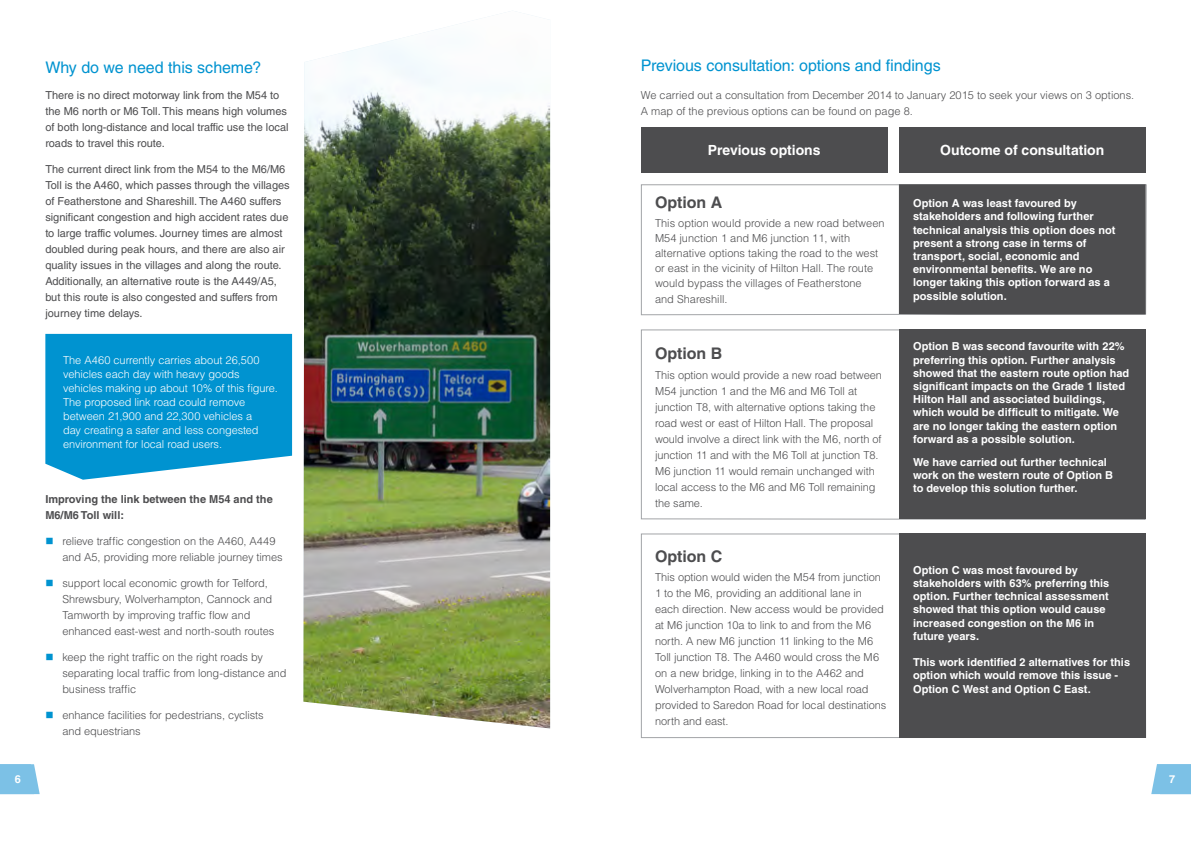
<style>
.page{position:relative;width:1191px;height:842px;background:#fff}
.page>*{position:absolute;margin:0;border:0;box-sizing:border-box;transform-origin:0 0}
.t1{font:16px "Helvetica LT Std";letter-spacing:-.005em;color:#0093d0}
.t2{font:700 16px "Helvetica LT Std";letter-spacing:-.005em;color:#4d4d4f}
.t3{font:700 14px "Helvetica LT Std";letter-spacing:-.005em;color:#fff}
.t4{font:300 11px/16px "Helvetica LT Std";letter-spacing:-.005em;color:#4d4d4f}
.t5{font:700 11px/13.2px "Helvetica LT Std";color:#fff}
.t6{font:11px/16px "Helvetica LT Std";color:#4d4d4f}
.t7{font:300 11px/14px "Helvetica LT Std";letter-spacing:-.01em;color:#fff}
.t8{font:700 11px/16px "Helvetica LT Std";color:#4d4d4f}
</style>
<div class="page">
<img style="left:303px;top:23px;width:247px;height:705px">
<svg style="left:640px;top:533px;width:506px;height:205px"></svg>
<svg style="left:640px;top:329px;width:506px;height:191px"></svg>
<svg style="left:640px;top:184px;width:507px;height:132px"></svg>
<div style="left:899px;top:184px;width:246px;height:130px;background:#4d4d4f"></div>
<div style="left:899px;top:329px;width:246px;height:190px;background:#4d4d4f"></div>
<div style="left:899px;top:533px;width:246px;height:205px;background:#4d4d4f"></div>
<div style="left:899px;top:128px;width:246px;height:45px;background:#4d4d4f"></div>
<div style="left:641px;top:128px;width:246px;height:45px;background:#4d4d4f"></div>
<svg style="left:45px;top:334px;width:247px;height:146px;background:#149bd3"></svg>
<svg style="left:1151px;top:764px;width:40px;height:30px"></svg>
<svg style="left:0;top:764px;width:40px;height:30px"></svg>
<h1 class="t1" style="left:45px;top:58px;width:217px">Why do we need this scheme?</h1>
<p class="t6" style="left:45px;top:87px;width:245px">There is no direct motorway link from the M54 to the M6 north or M6 Toll. This means high volumes of both long-distance and local traffic use the local roads to travel this route.</p>
<p class="t6" style="left:45px;top:161px;width:246px">The current direct link from the M54 to the M6/M6<br>Toll is the A460, which passes through the villages of Featherstone and Shareshill. The A460 suffers significant congestion and high accident rates due to large traffic volumes. Journey times are almost doubled during peak hours, and there are also air quality issues in the villages and along the route.<br>Additionally, an alternative route is the A449/A5, but this route is also congested and suffers from journey time delays.</p>
<p class="t7" style="left:63px;top:353px;width:216px">The A460 currently carries about 26,500 vehicles each day with heavy goods vehicles making up about 10% of this figure.<br>The proposed link road could remove between 21,900 and 22,300 vehicles a<br>day creating a safer and less congested environment for local road users.</p>
<p class="t8" style="left:45px;top:491px;width:229px">Improving the link between the M54 and the<br>M6/M6 Toll will:</p>
<p class="t4" style="left:62px;top:533px;width:222px">relieve traffic congestion on the A460, A449 and A5, providing more reliable journey times</p>
<p class="t4" style="left:62px;top:575px;width:213px">support local economic growth for Telford, Shrewsbury, Wolverhampton, Cannock and Tamworth by improving traffic flow and enhanced east-west and north-south routes</p>
<p class="t4" style="left:62px;top:649px;width:226px">keep the right traffic on the right roads by separating local traffic from long-distance and business traffic</p>
<p class="t4" style="left:62px;top:707px;width:203px">enhance facilities for pedestrians, cyclists and equestrians</p>
<h1 class="t1" style="left:641px;top:56px;width:301px">Previous consultation: options and findings</h1>
<p class="t4" style="left:641px;top:87px;width:495px">We carried out a consultation from December 2014 to January 2015 to seek your views on 3 options.<br>A map of the previous options can be found on page 8.</p>
<p class="t3" style="left:708px;top:142px;width:114px">Previous options</p>
<p class="t3" style="left:940px;top:142px;width:165px">Outcome of consultation</p>
<h1 class="t2" style="left:655px;top:193px;width:69px">Option A</h1>
<p class="t4" style="left:655px;top:216px;width:231px;line-height:15px">This option would provide a new road between M54 junction 1 and M6 junction 11, with alternative options taking the road to the west or east in the vicinity of Hilton Hall. The route would bypass the villages of Featherstone</p>
<p class="t4" style="left:655px;top:291px;width:74px">and Shareshill.</p>
<h1 class="t2" style="left:655px;top:343px;width:69px">Option B</h1>
<p class="t4" style="left:655px;top:367px;width:228px">This option would provide a new road between M54 junction 1 and the M6 and M6 Toll at junction T8, with alternative options taking the road west or east of Hilton Hall. The proposal would involve a direct link with the M6, north of junction 11 and with the M6 Toll at junction T8.<br>M6 junction 11 would remain unchanged with local access to the M6 and M6 Toll remaining the same.</p>
<h1 class="t2" style="left:655px;top:546px;width:69px">Option C</h1>
<p class="t4" style="left:655px;top:569px;width:233px">This option would widen the M54 from junction 1 to the M6, providing an additional lane in each direction. New access would be provided at M6 junction 10a to link to and from the M6 north. A new M6 junction 11 linking to the M6<br>Toll junction T8. The A460 would cross the M6 on a new bridge, linking in to the A462 and Wolverhampton Road, with a new local road provided to Saredon Road for local destinations north and east.</p>
<p class="t5" style="left:913px;top:196px;width:204px">Option A was least favoured by stakeholders and following further technical analysis this option does not present a strong case in terms of transport, social, economic and environmental benefits. We are no longer taking this option forward as a possible solution.</p>
<p class="t5" style="left:913px;top:340px;width:218px">Option B was second favourite with 22% preferring this option. Further analysis showed that the eastern route option had significant impacts on the Grade 1 listed Hilton Hall and associated buildings, which would be difficult to mitigate. We are no longer taking the eastern option forward as a possible solution.</p>
<p class="t5" style="left:913px;top:455px;width:201px">We have carried out further technical work on the western route of Option B to develop this solution further.</p>
<p class="t5" style="left:913px;top:563px;width:198px">Option C was most favoured by stakeholders with 63% preferring this option. Further technical assessment showed that this option would cause increased congestion on the M6 in future years.</p>
<p class="t5" style="left:913px;top:655px;width:218px">This work identified 2 alternatives for this option which would remove this issue -<br>Option C West and Option C East.</p>
<p class="t5" style="left:15px;top:772px;width:8px">6</p>
<p class="t5" style="left:1169px;top:772px;width:8px">7</p>
</div>
